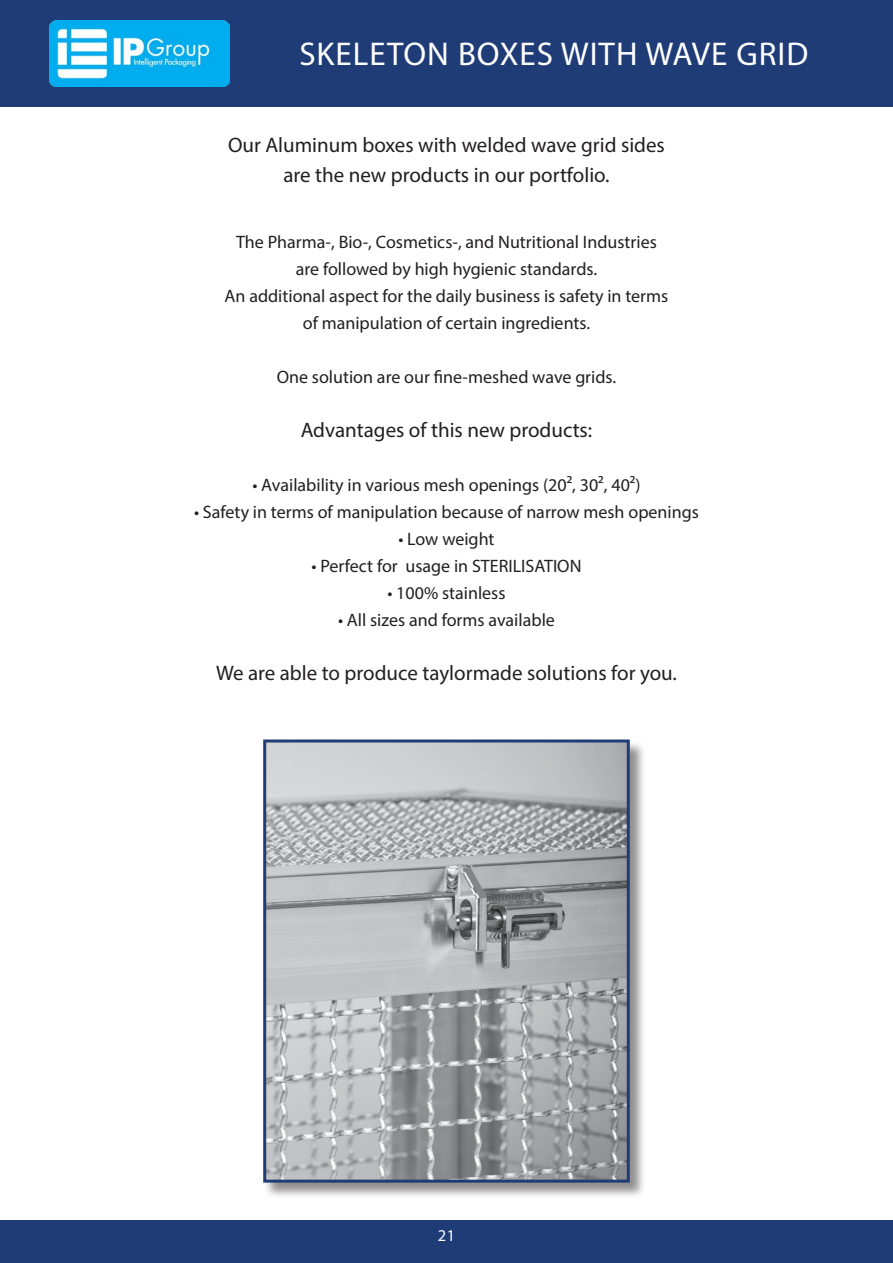
<style>
.page{position:relative;width:893px;height:1263px;background:#fff}
.page>*{position:absolute;margin:0;border:0;box-sizing:border-box;transform-origin:0 0}
.t1{font:33px "Myriad Pro";letter-spacing:.03em;color:#fff}
.t2{font:21px "Myriad Pro";color:#231f20}
.t3{font:18px "Myriad Pro";color:#231f20}
.t4{font:16.5px "Myriad Pro";color:#fff}
</style>
<div class="page">
<div style="left:0;top:0;width:893px;height:106px;background:#1f3c76"></div>
<div style="left:0;top:1220px;width:893px;height:43px;background:#1f3c76"></div>
<div style="left:263px;top:740px;width:383px;height:459px;background:#231f20;opacity:.5"></div>
<img style="left:267px;top:743px;width:359px;height:435px">
<div style="left:263px;top:739px;width:367px;height:443px;border:3px solid #1f3c76"></div>
<img style="left:50px;top:20px;width:180px;height:67px">
<p class="t1" style="left:299px;top:34px;width:510px">SKELETON BOXES WITH WAVE GRID</p>
<p class="t2" style="left:228px;top:132px;width:438px">Our Aluminum boxes with welded wave grid sides</p>
<p class="t2" style="left:283px;top:162px;width:328px">are the new products in our portfolio.</p>
<p class="t3" style="left:236px;top:230px;width:422px">The Pharma-, Bio-, Cosmetics-, and Nutritional Industries</p>
<p class="t3" style="left:296px;top:257px;width:303px">are followed by high hygienic standards.</p>
<p class="t3" style="left:225px;top:284px;width:445px">An additional aspect for the daily business is safety in terms</p>
<p class="t3" style="left:303px;top:311px;width:289px">of manipulation of certain ingredients.</p>
<p class="t3" style="left:277px;top:365px;width:341px">One solution are our fine-meshed wave grids.</p>
<p class="t2" style="left:301px;top:417px;width:293px">Advantages of this new products:</p>
<p class="t3" style="left:252px;top:473px;width:390px">• Availability in various mesh openings (20², 30², 40²)</p>
<p class="t3" style="left:194px;top:500px;width:506px">• Safety in terms of manipulation because of narrow mesh openings</p>
<p class="t3" style="left:398px;top:527px;width:98px">• Low weight</p>
<p class="t3" style="left:311px;top:554px;width:272px">• Perfect for usage in STERILISATION</p>
<p class="t3" style="left:387px;top:581px;width:120px">• 100% stainless</p>
<p class="t3" style="left:338px;top:608px;width:218px">• All sizes and forms available</p>
<p class="t2" style="left:216px;top:660px;width:462px">We are able to produce taylormade solutions for you.</p>
<p class="t4" style="left:438px;top:1225px;width:19px">21</p>
</div>
